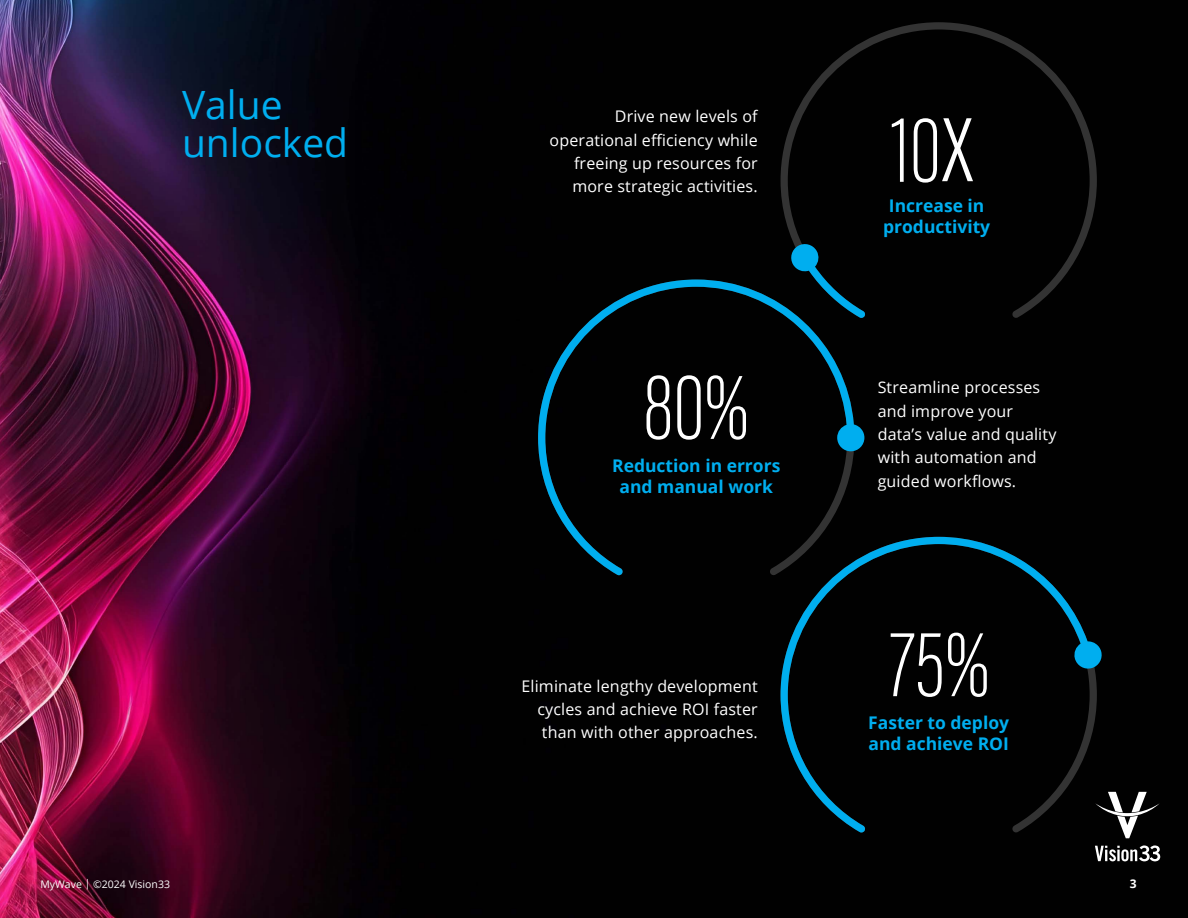
<style>
.page{position:relative;width:1188px;height:918px;background:#fff}
.page>*{position:absolute;margin:0;border:0;box-sizing:border-box;transform-origin:0 0}
.t1{font:88.95px "Avenir Next Condensed";color:#fff;scale:.8 1}
.t2{font:39px/37.5px "Open Sans";color:#00aeef}
.t3{font:700 17.55px/21px "Open Sans";color:#00aeef;text-align:center}
.t4{font:16.05px/23.2px "Open Sans";letter-spacing:.01em;color:#fff;text-align:right}
.t5{font:700 12px "Open Sans";color:#fff}
.t6{font:10.5px "Open Sans";color:#fff}
</style>
<div class="page">
<img style="left:0;top:0;width:1188px;height:918px">
<div style="left:781px;top:22px;width:316px;height:296px;background:#010101"></div>
<svg style="left:789px;top:242px;width:77px;height:76px;background:#012937"></svg>
<svg style="left:892px;top:119px;width:12px;height:63px"></svg>
<svg style="left:914px;top:118px;width:23px;height:65px"></svg>
<svg style="left:538px;top:280px;width:326px;height:295px;background:#010c10"></svg>
<svg style="left:647px;top:375px;width:23px;height:65px"></svg>
<svg style="left:677px;top:375px;width:24px;height:65px"></svg>
<svg style="left:707px;top:375px;width:39px;height:65px"></svg>
<svg style="left:781px;top:537px;width:322px;height:295px;background:#010b0f"></svg>
<svg style="left:891px;top:633px;width:51px;height:64px"></svg>
<svg style="left:948px;top:633px;width:39px;height:64px"></svg>
<svg style="left:1095px;top:792px;width:65px;height:46px"></svg>
<svg style="left:1095px;top:845px;width:65px;height:16px"></svg>
<h2 class="t2" style="left:182px;top:85px;width:168px">Value unlocked</h2>
<p class="t4" style="left:550px;top:105px;width:210px">Drive new levels of operational efficiency while freeing up resources for more strategic activities.</p>
<p class="t3" style="left:612px;top:454px;width:170px">Reduction in errors and manual work</p>
<p class="t4" style="left:537px;top:674px;width:222px;text-align:justify;text-indent:-16px">Eliminate lengthy development cycles and achieve ROI faster than with other approaches.</p>
<h1 class="t1" style="left:941px;top:74px;width:42px">X</h1>
<p class="t3" style="left:883px;top:195px;width:109px">Increase in productivity</p>
<p class="t4" style="left:878px;top:376px;width:180px;text-align:left">Streamline processes and improve your data’s value and quality with automation and guided workflows.</p>
<p class="t3" style="left:868px;top:712px;width:142px;text-align:left">Faster to deploy and achieve ROI</p>
<p class="t6" style="left:40px;top:877px;width:131px">MyWave | ©️2024 Vision33</p>
<p class="t5" style="left:1130px;top:875px;width:8px">3</p>
</div>
